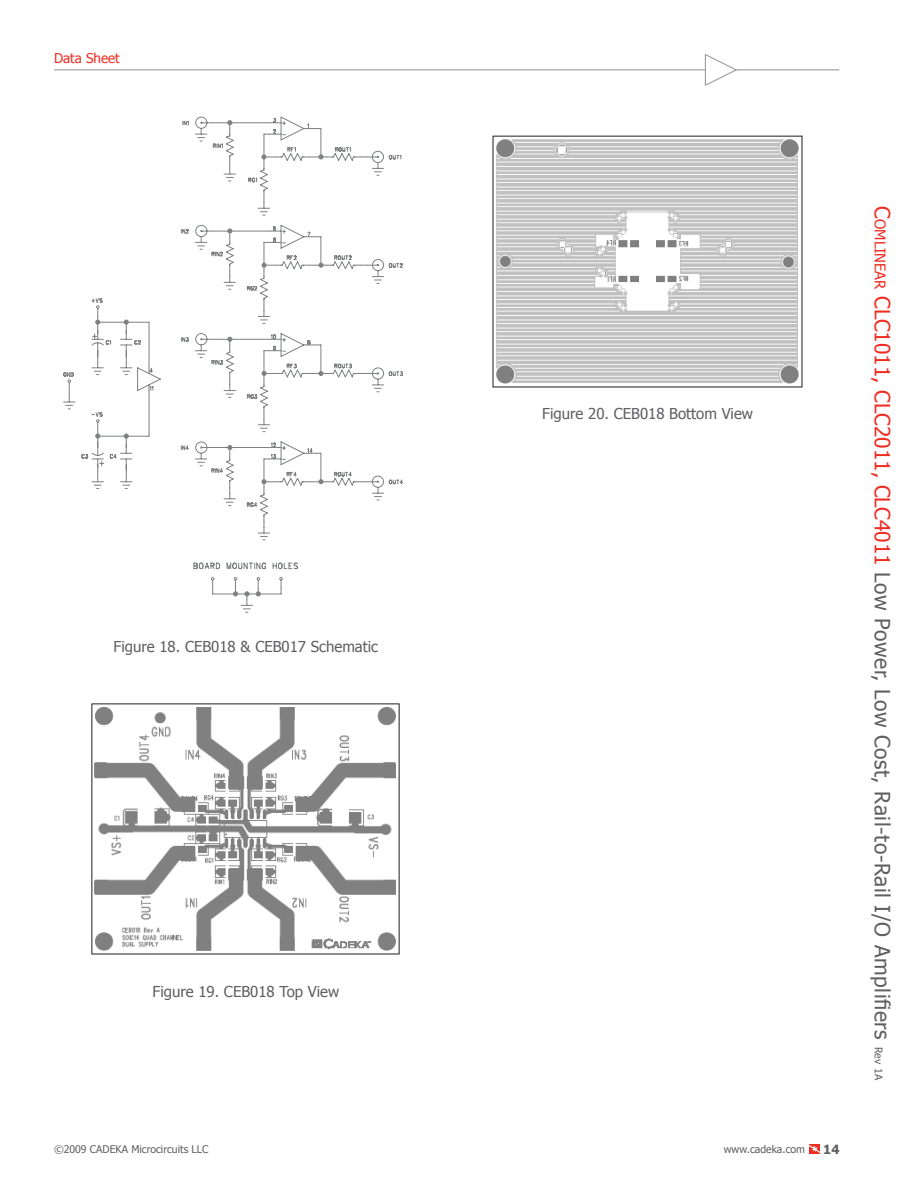
<style>
.page{position:relative;width:918px;height:1188px;background:#fff}
.page>*{position:absolute;margin:0;border:0;box-sizing:border-box;transform-origin:0 0}
.t1{font:21px "Tahoma";letter-spacing:.025em;color:#5f5f62}
.Body_Text{font:15px "Tahoma";color:#5f5f62}
.t2{font:13.5px "Tahoma";color:#ee2e22}
.t3{font:700 12.75px "Tahoma";color:#5f5f62}
.t4{font:10.5px "Tahoma";color:#5f5f62}
.s1{color:#ee2e22}
.s2{font-size:14.7px;color:#ee2e22}
.s3{font-size:10.5px}
</style>
<div class="page">
<svg style="left:809px;top:1144px;width:11px;height:10px"></svg>
<svg style="left:182px;top:121px;width:220px;height:55px"></svg>
<svg style="left:63px;top:168px;width:289px;height:445px"></svg>
<hr style="left:149px;top:391px;width:1px;height:45px;background:#7e8083">
<hr style="left:149px;top:322px;width:1px;height:46px;background:#7e8083">
<hr style="left:230px;top:123px;width:40px;height:1px;background:#7e8083">
<svg style="left:258px;top:522px;width:12px;height:19px"></svg>
<svg style="left:92px;top:482px;width:11px;height:7px"></svg>
<svg style="left:212px;top:588px;width:70px;height:12px"></svg>
<svg style="left:262px;top:134px;width:13px;height:29px"></svg>
<svg style="left:310px;top:128px;width:17px;height:31px"></svg>
<svg style="left:213px;top:121px;width:19px;height:8px"></svg>
<svg style="left:181px;top:225px;width:222px;height:281px"></svg>
<svg style="left:96px;top:316px;width:53px;height:12px"></svg>
<svg style="left:96px;top:431px;width:53px;height:11px"></svg>
<img style="left:91px;top:703px;width:309px;height:252px">
<img style="left:492px;top:135px;width:311px;height:253px">
<hr style="left:54px;top:69px;width:785px;height:1px;background:#9b9ca0">
<svg style="left:704px;top:54px;width:34px;height:32px"></svg>
<p class="t2" style="left:54px;top:49px;width:67px">Data Sheet</p>
<p class="Body_Text" style="left:114px;top:637px;width:266px">Figure 18. CEB018 &amp; CEB017 Schematic</p>
<p class="Body_Text" style="left:153px;top:981px;width:188px">Figure 19. CEB018 Top View</p>
<p class="Body_Text" style="left:542px;top:404px;width:212px">Figure 20. CEB018 Bottom View</p>
<p class="t4" style="left:54px;top:1142px;width:156px">©2009 CADEKA Microcircuits LLC</p>
<p class="t4" style="left:724px;top:1142px;width:83px">www.cadeka.com</p>
<p class="t3" style="left:823px;top:1140px;width:18px">14</p>
<p class="t1" style="left:897px;top:206px;width:876px;rotate:90deg"><span class="s1">C</span><span class="s2">omlinear</span> <span class="s1">CLC1011, CLC2011, CLC4011</span> Low Power, Low Cost, Rail-to-Rail I/O Amplifiers <span class="s3">Rev 1A</span></p>
</div>
